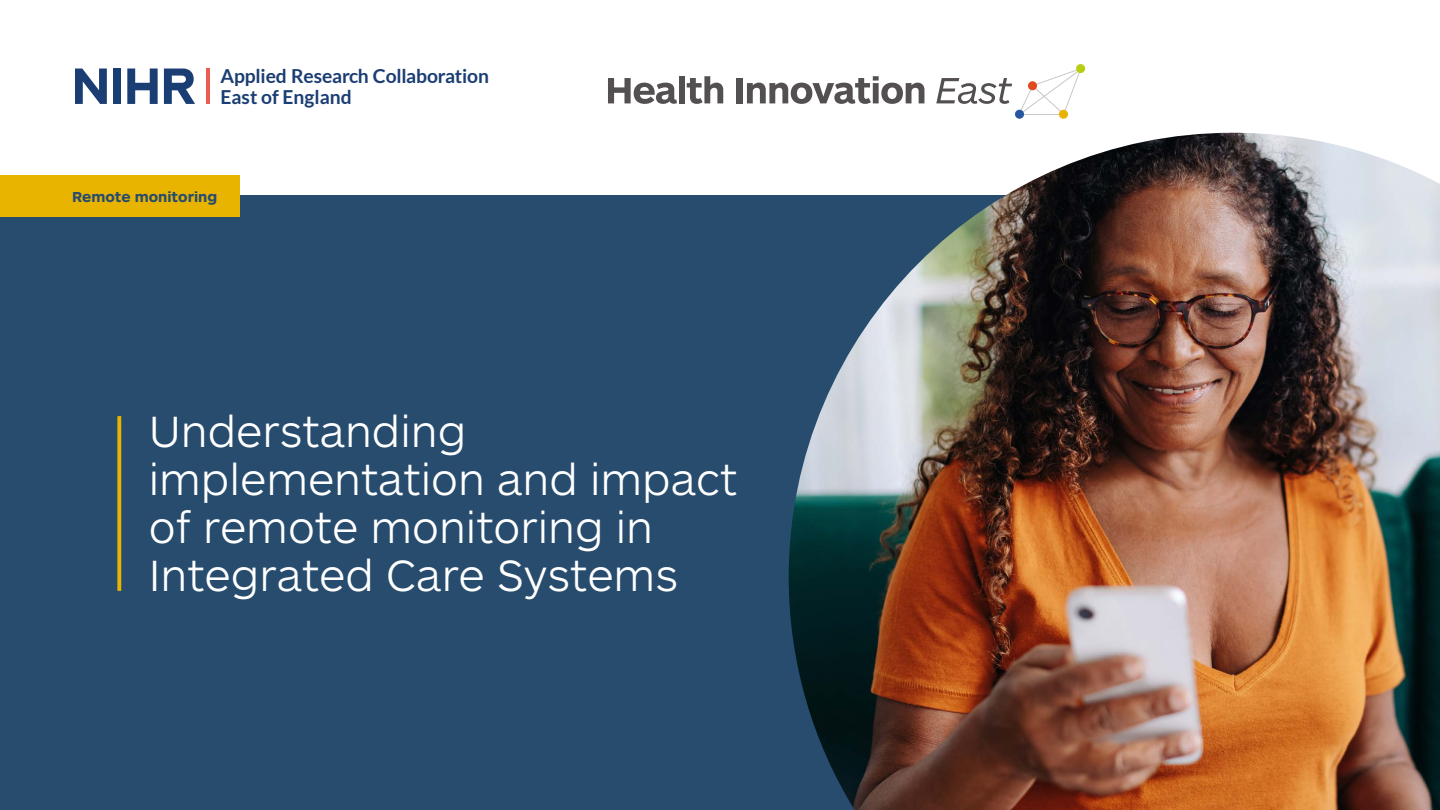
<style>
.page{position:relative;width:1440px;height:810px;background:#fff}
.page>*{position:absolute;margin:0;border:0;box-sizing:border-box;transform-origin:0 0}
.t1{font:300 45.45px/48px "ARS Maquette Pro";color:#fff}
.t2{font:700 19.27px/21.4px "Lato";letter-spacing:-.005em;color:#1a3d73}
.t3{font:700 15px "ARS Maquette Pro";color:#274c6e}
</style>
<div class="page">
<div style="left:0;top:196px;width:1440px;height:614px;background:#274c6e"></div>
<img style="left:789px;top:133px;width:651px;height:677px">
<div style="left:0;top:176px;width:240px;height:42px;background:#e9b400"></div>
<svg style="left:117px;top:416px;width:4px;height:175px"></svg>
<svg style="left:1018px;top:70px;width:63px;height:45px"></svg>
<div style="left:1028px;top:81px;width:9px;height:9px;background:#e3491e;border-radius:50%"></div>
<div style="left:1059px;top:110px;width:9px;height:9px;background:#e8b300;border-radius:50%"></div>
<div style="left:1015px;top:110px;width:9px;height:9px;background:#2756a3;border-radius:50%"></div>
<div style="left:1076px;top:64px;width:9px;height:9px;background:#b9ce13;border-radius:50%"></div>
<svg style="left:608px;top:78px;width:69px;height:26px"></svg>
<div style="left:679px;top:76px;width:6px;height:27px;background:#545051"></div>
<svg style="left:687px;top:76px;width:36px;height:28px"></svg>
<div style="left:737px;top:78px;width:6px;height:25px;background:#545051"></div>
<svg style="left:747px;top:76px;width:177px;height:28px"></svg>
<svg style="left:936px;top:78px;width:76px;height:26px"></svg>
<svg style="left:75px;top:69px;width:32px;height:35px"></svg>
<div style="left:113px;top:69px;width:8px;height:35px;background:#1a3d73"></div>
<svg style="left:127px;top:69px;width:31px;height:35px"></svg>
<svg style="left:164px;top:69px;width:31px;height:35px"></svg>
<hr style="left:207px;top:69px;width:3px;height:35px;background:#eb5b4f">
<p class="t2" style="left:221px;top:65px;width:270px">Applied Research Collaboration<br>East of England</p>
<p class="t3" style="left:72px;top:188px;width:147px">Remote monitoring</p>
<p class="t1" style="left:149px;top:405px;width:590px">Understanding implementation and impact of remote monitoring in<br>Integrated Care Systems</p>
</div>
